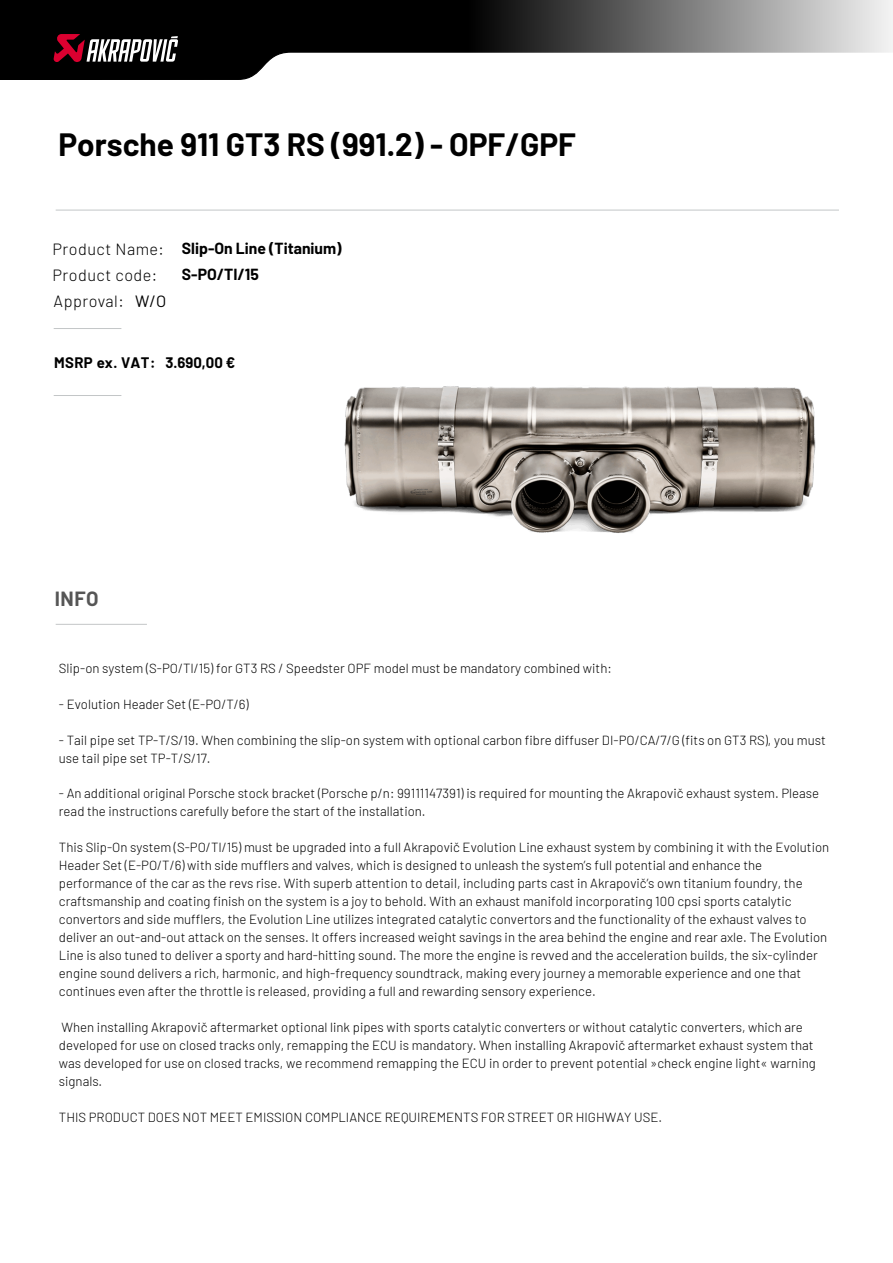
<style>
.page{position:relative;width:893px;height:1263px;background:#fff}
.page>*{position:absolute;margin:0;border:0;box-sizing:border-box;transform-origin:0 0}
.t1{font:700 31.5px "Barlow";color:#000}
.t2{font:700 20.1px "Barlow";color:#565656}
.t3{font:16.35px "Barlow";color:#000}
.t4{font:300 16.2px "Barlow";letter-spacing:.03em;color:#000}
.t5{font:700 15.75px/26.4px "Barlow";color:#000}
.t6{font:700 14.85px "Barlow";letter-spacing:.03em;color:#000}
.t7{font:700 14.85px "Barlow";color:#000}
.t8{font:300 13.2px/18px "Barlow";color:#000}
</style>
<div class="page">
<img style="left:344px;top:386px;width:472px;height:147px">
<svg style="left:0;top:0;width:893px;height:80px"></svg>
<svg style="left:53px;top:34px;width:125px;height:29px"></svg>
<hr style="left:54px;top:328px;width:67px;height:1px;background:#c3c6c7">
<hr style="left:54px;top:395px;width:67px;height:1px;background:#c3c6c7">
<hr style="left:56px;top:624px;width:91px;height:1px;background:#c3c6c7">
<hr style="left:56px;top:210px;width:783px;height:1px;background:#c3c6c7">
<h1 class="t1" style="left:58px;top:125px;width:519px">Porsche 911 GT3 RS (991.2) - OPF/GPF</h1>
<p class="t4" style="left:53px;top:237px;width:113px">Product Name:</p>
<p class="t4" style="left:53px;top:263px;width:106px">Product code:</p>
<p class="t4" style="left:54px;top:290px;width:72px">Approval:</p>
<p class="t3" style="left:135px;top:291px;width:33px">W/O</p>
<p class="t5" style="left:182px;top:234px;width:161px">Slip-On Line (Titanium)<br>S-PO/TI/15</p>
<p class="t6" style="left:54px;top:352px;width:103px">MSRP ex. VAT:</p>
<p class="t7" style="left:165px;top:353px;width:71px">3.690,00 €</p>
<h2 class="t2" style="left:55px;top:584px;width:45px">INFO</h2>
<p class="t8" style="left:59px;top:658px;width:554px">Slip-on system (S-PO/TI/15) for GT3 RS / Speedster OPF model must be mandatory combined with:</p>
<p class="t8" style="left:59px;top:694px;width:191px">- Evolution Header Set (E-PO/T/6)</p>
<p class="t8" style="left:59px;top:730px;width:768px">- Tail pipe set TP-T/S/19. When combining the slip-on system with optional carbon fibre diffuser DI-PO/CA/7/G (fits on GT3 RS), you must use tail pipe set TP-T/S/17.</p>
<p class="t8" style="left:59px;top:784px;width:762px">- An additional original Porsche stock bracket (Porsche p/n: 99111147391) is required for mounting the Akrapovič exhaust system. Please read the instructions carefully before the start of the installation.</p>
<p class="t8" style="left:59px;top:838px;width:772px">This Slip-On system (S-PO/TI/15) must be upgraded into a full Akrapovič Evolution Line exhaust system by combining it with the Evolution Header Set (E-PO/T/6) with side mufflers and valves, which is designed to unleash the system’s full potential and enhance the performance of the car as the revs rise. With superb attention to detail, including parts cast in Akrapovič’s own titanium foundry, the craftsmanship and coating finish on the system is a joy to behold. With an exhaust manifold incorporating 100 cpsi sports catalytic convertors and side mufflers, the Evolution Line utilizes integrated catalytic convertors and the functionality of the exhaust valves to deliver an out-and-out attack on the senses. It offers increased weight savings in the area behind the engine and rear axle. The Evolution Line is also tuned to deliver a sporty and hard-hitting sound. The more the engine is revved and the acceleration builds, the six-cylinder engine sound delivers a rich, harmonic, and high-frequency soundtrack, making every journey a memorable experience and one that continues even after the throttle is released, providing a full and rewarding sensory experience.</p>
<p class="t8" style="left:59px;top:1018px;width:758px">When installing Akrapovič aftermarket optional link pipes with sports catalytic converters or without catalytic converters, which are developed for use on closed tracks only, remapping the ECU is mandatory. When installing Akrapovič aftermarket exhaust system that was developed for use on closed tracks, we recommend remapping the ECU in order to prevent potential »check engine light« warning signals.</p>
<p class="t8" style="left:59px;top:1107px;width:605px">THIS PRODUCT DOES NOT MEET EMISSION COMPLIANCE REQUIREMENTS FOR STREET OR HIGHWAY USE.</p>
</div>
